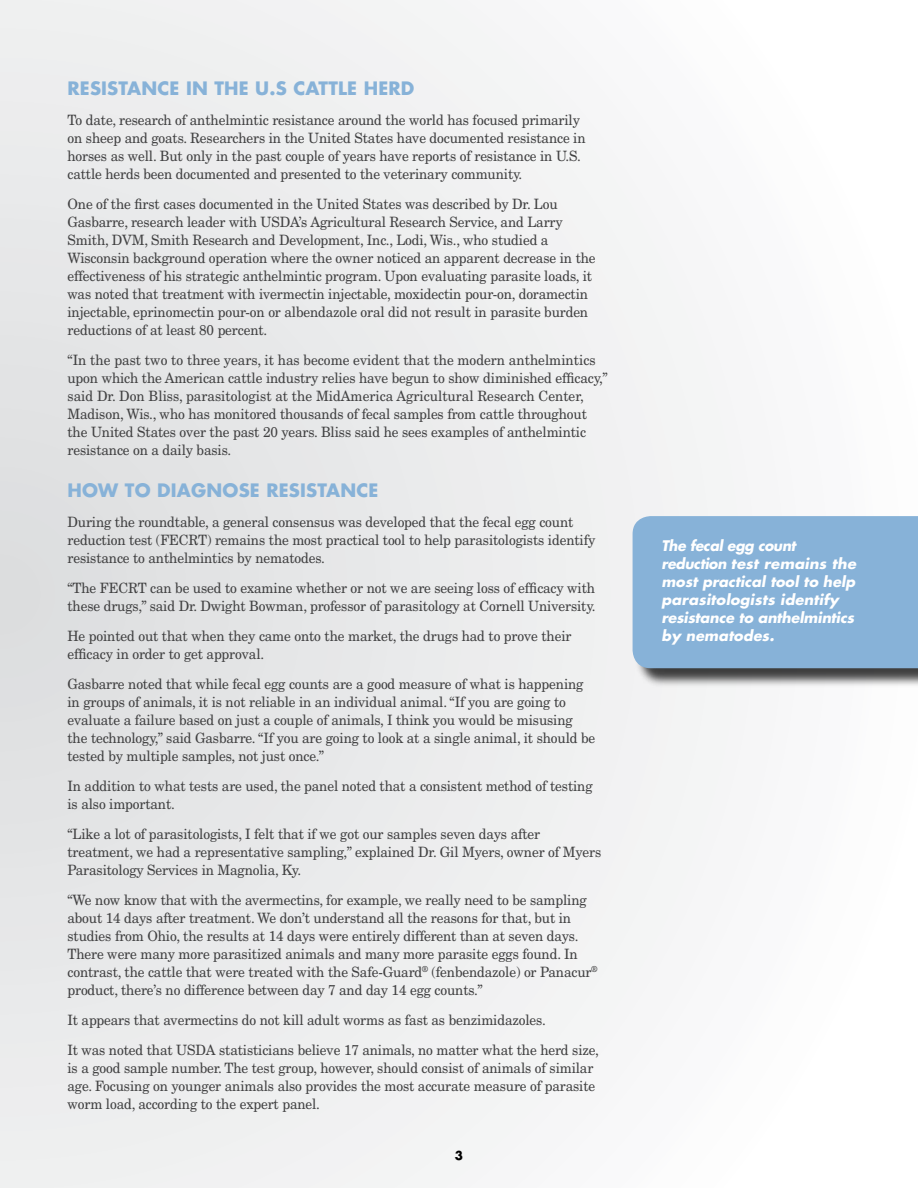
<style>
.page{position:relative;width:918px;height:1188px;background:#fff}
.page>*{position:absolute;margin:0;border:0;box-sizing:border-box;transform-origin:0 0}
.t1{font:700 18px "Futura";letter-spacing:.01em;color:#87b2d8}
.t2{font:14.25px/18px "New Century Schlbk";letter-spacing:-.01em;color:#414142;scale:.95 1}
.t3{font:italic 700 14.25px/18px "Futura";color:#fff}
.t4{font:700 12px "Futura";color:#000}
</style>
<div class="page">
<div style="left:0;top:0;width:918px;height:1188px;background:linear-gradient(to right,#e2e3e4,#fdfdfe)"></div>
<div style="left:634px;top:518px;width:284px;height:170px;background:#000;opacity:.75"></div>
<div style="left:633px;top:516px;width:285px;height:152px;background:#87b2d8"></div>
<p class="t1" style="left:68px;top:76px;width:348px">RESISTANCE IN THE U.S CATTLE HERD</p>
<p class="t2" style="left:68px;top:110px;width:547px">To date, research of anthelmintic resistance around the world has focused primarily on sheep and goats. Researchers in the United States have documented resistance in horses as well. But only in the past couple of years have reports of resistance in U.S. cattle herds been documented and presented to the veterinary community.</p>
<p class="t2" style="left:68px;top:194px;width:558px">One of the first cases documented in the United States was described by Dr. Lou Gasbarre, research leader with USDA’s Agricultural Research Service, and Larry Smith, DVM, Smith Research and Development, Inc., Lodi, Wis., who studied a Wisconsin background operation where the owner noticed an apparent decrease in the effectiveness of his strategic anthelmintic program. Upon evaluating parasite loads, it was noted that treatment with ivermectin injectable, moxidectin pour-on, doramectin injectable, eprinomectin pour-on or albendazole oral did not result in parasite burden reductions of at least 80 percent.</p>
<p class="t2" style="left:68px;top:350px;width:570px">“In the past two to three years, it has become evident that the modern anthelmintics upon which the American cattle industry relies have begun to show diminished efficacy,” said Dr. Don Bliss, parasitologist at the MidAmerica Agricultural Research Center, Madison, Wis., who has monitored thousands of fecal samples from cattle throughout the United States over the past 20 years. Bliss said he sees examples of anthelmintic resistance on a daily basis.</p>
<p class="t1" style="left:68px;top:478px;width:312px">HOW TO DIAGNOSE RESISTANCE</p>
<p class="t2" style="left:68px;top:512px;width:557px">During the roundtable, a general consensus was developed that the fecal egg count reduction test (FECRT) remains the most practical tool to help parasitologists identify resistance to anthelmintics by nematodes.</p>
<p class="t2" style="left:68px;top:578px;width:557px">“The FECRT can be used to examine whether or not we are seeing loss of efficacy with these drugs,” said Dr. Dwight Bowman, professor of parasitology at Cornell University.</p>
<p class="t2" style="left:68px;top:626px;width:532px">He pointed out that when they came onto the market, the drugs had to prove their efficacy in order to get approval.</p>
<p class="t2" style="left:68px;top:674px;width:557px">Gasbarre noted that while fecal egg counts are a good measure of what is happening in groups of animals, it is not reliable in an individual animal. “If you are going to evaluate a failure based on just a couple of animals, I think you would be misusing the technology,” said Gasbarre. “If you are going to look at a single animal, it should be tested by multiple samples, not just once.”</p>
<p class="t2" style="left:68px;top:776px;width:554px">In addition to what tests are used, the panel noted that a consistent method of testing is also important.</p>
<p class="t2" style="left:68px;top:824px;width:564px">“Like a lot of parasitologists, I felt that if we got our samples seven days after treatment, we had a representative sampling,” explained Dr. Gil Myers, owner of Myers<br>Parasitology Services in Magnolia, Ky.</p>
<p class="t2" style="left:68px;top:890px;width:559px">“We now know that with the avermectins, for example, we really need to be sampling about 14 days after treatment. We don’t understand all the reasons for that, but in studies from Ohio, the results at 14 days were entirely different than at seven days.<br>There were many more parasitized animals and many more parasite eggs found. In contrast, the cattle that were treated with the Safe-Guard<sup>®</sup> (fenbendazole) or Panacur<sup>® </sup>product, there’s no difference between day 7 and day 14 egg counts.”</p>
<p class="t2" style="left:68px;top:1004px;width:561px;line-height:30px">It appears that avermectins do not kill adult worms as fast as benzimidazoles.<br>It was noted that USDA statisticians believe 17 animals, no matter what the herd size,</p>
<p class="t2" style="left:68px;top:1058px;width:557px">is a good sample number. The test group, however, should consist of animals of similar age. Focusing on younger animals also provides the most accurate measure of parasite worm load, according to the expert panel.</p>
<p class="t4" style="left:455px;top:1147px;width:10px">3</p>
<p class="t3" style="left:662px;top:537px;width:196px">The fecal egg count reduction test remains the most practical tool to help parasitologists identify resistance to anthelmintics by nematodes.</p>
</div>
